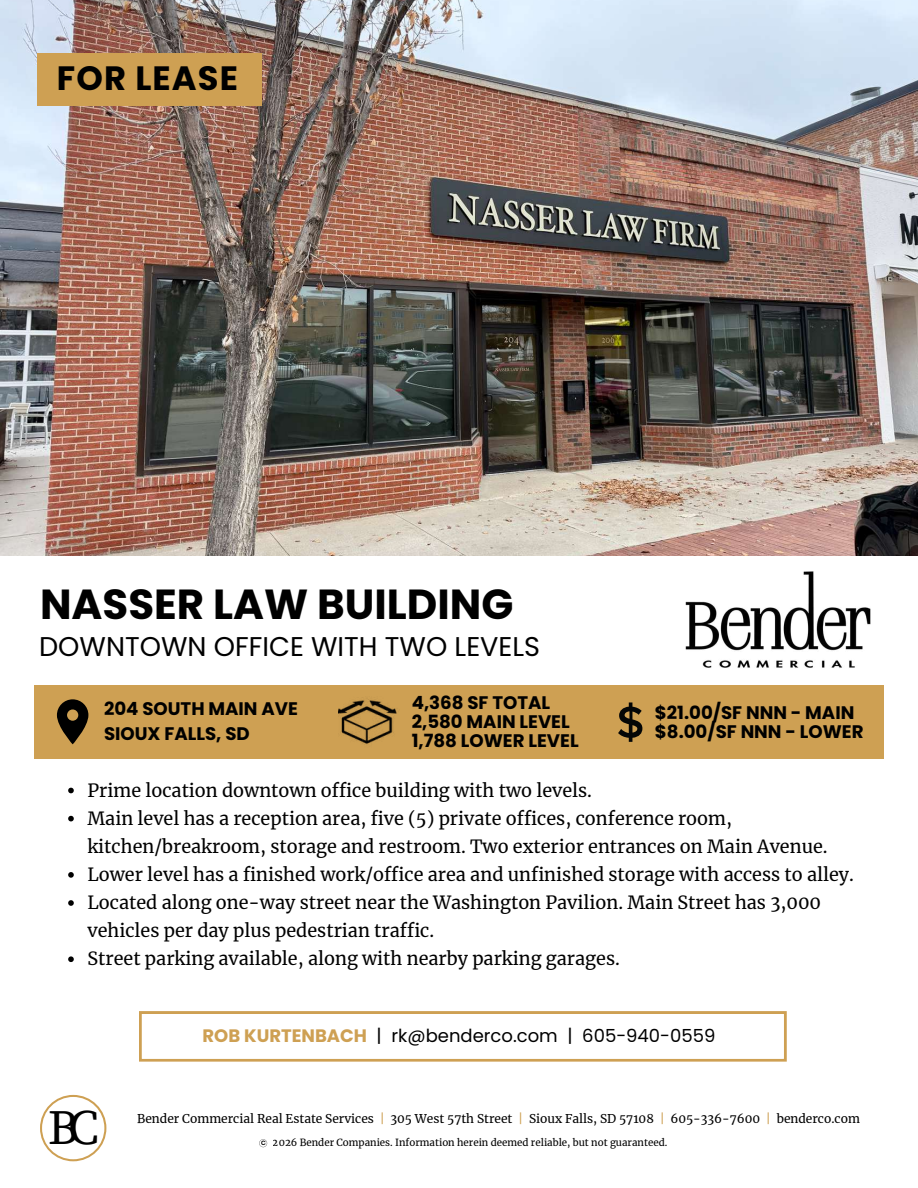
<style>
.page{position:relative;width:918px;height:1188px;background:#fff}
.page>*{position:absolute;margin:0;border:0;box-sizing:border-box;transform-origin:0 0}
.t1{font:48.9px "Source Serif Pro";color:#000}
.t2{font:700 42px "Poppins";color:#000}
.t3{font:700 33.75px "Poppins";letter-spacing:.035em;color:#000}
.t4{font:27.15px "Poppins";color:#000}
.t5{font:700 18.15px/19.2px "Poppins";color:#000}
.t6{font:18px/28.2px "Merriweather";color:#000}
.t7{font:18px "Poppins";color:#000}
.t8{font:12px "Merriweather";color:#000}
.t9{font:9.75px "Merriweather";color:#000}
.s1{font-weight:700;color:#cea053}
.s2{color:#cea053}
.s3{font-family:"Cottorway Typeface";font-weight:700;font-size:6.6px}
</style>
<div class="page">
<svg style="left:40px;top:1095px;width:66px;height:66px"></svg>
<svg style="left:259px;top:1139px;width:8px;height:8px"></svg>
<div style="left:34px;top:685px;width:850px;height:73px;background:#cea053"></div>
<svg style="left:57px;top:699px;width:31px;height:45px"></svg>
<svg style="left:618px;top:702px;width:24px;height:40px"></svg>
<img style="left:339px;top:699px;width:58px;height:45px">
<img style="left:685px;top:571px;width:186px;height:97px">
<img style="left:0;top:0;width:918px;height:556px">
<div style="left:37px;top:53px;width:224px;height:53px;background:#cea053"></div>
<svg style="left:68px;top:788px;width:6px;height:5px"></svg>
<svg style="left:68px;top:816px;width:6px;height:5px"></svg>
<svg style="left:68px;top:872px;width:6px;height:6px"></svg>
<svg style="left:68px;top:900px;width:6px;height:6px"></svg>
<svg style="left:68px;top:956px;width:6px;height:6px"></svg>
<svg style="left:139px;top:1011px;width:648px;height:51px"></svg>
<h3 class="t3" style="left:57px;top:59px;width:183px">FOR LEASE</h3>
<h2 class="t2" style="left:40px;top:580px;width:475px">NASSER LAW BUILDING</h2>
<h3 class="t4" style="left:39px;top:630px;width:502px">DOWNTOWN OFFICE WITH TWO LEVELS</h3>
<p class="t5" style="left:104px;top:697px;width:195px;line-height:24.8px">204 SOUTH MAIN AVE<br>SIOUX FALLS, SD</p>
<p class="t5" style="left:412px;top:693px;width:168px">4,368 SF TOTAL<br>2,580 MAIN LEVEL<br>1,788 LOWER LEVEL</p>
<p class="t5" style="left:655px;top:703px;width:210px">$21.00/SF NNN - MAIN $8.00/SF NNN - LOWER</p>
<p class="t6" style="left:88px;top:776px;width:768px">Prime location downtown office building with two levels.<br>Main level has a reception area, five (5) private offices, conference room, kitchen/breakroom, storage and restroom. Two exterior entrances on Main Avenue.<br>Lower level has a finished work/office area and unfinished storage with access to alley.<br>Located along one-way street near the Washington Pavilion. Main Street has 3,000 vehicles per day plus pedestrian traffic.<br>Street parking available, along with nearby parking garages.</p>
<h1 class="t1" style="left:47px;top:1099px;width:53px">BC</h1>
<p class="t7" style="left:203px;top:1025px;width:514px"><span class="s1">ROB KURTENBACH</span> | rk@benderco.com | 605-940-0559</p>
<p class="t8" style="left:137px;top:1110px;width:724px">Bender Commercial Real Estate Services <span class="s2">|</span> 305 West 57th Street <span class="s2">|</span> Sioux Falls, SD 57108 <span class="s2">|</span> 605-336-7600 <span class="s2">|</span> benderco.com</p>
<p class="t9" style="left:261px;top:1136px;width:408px"><span class="s3">C</span> 2026 Bender Companies. Information herein deemed reliable, but not guaranteed.</p>
</div>
